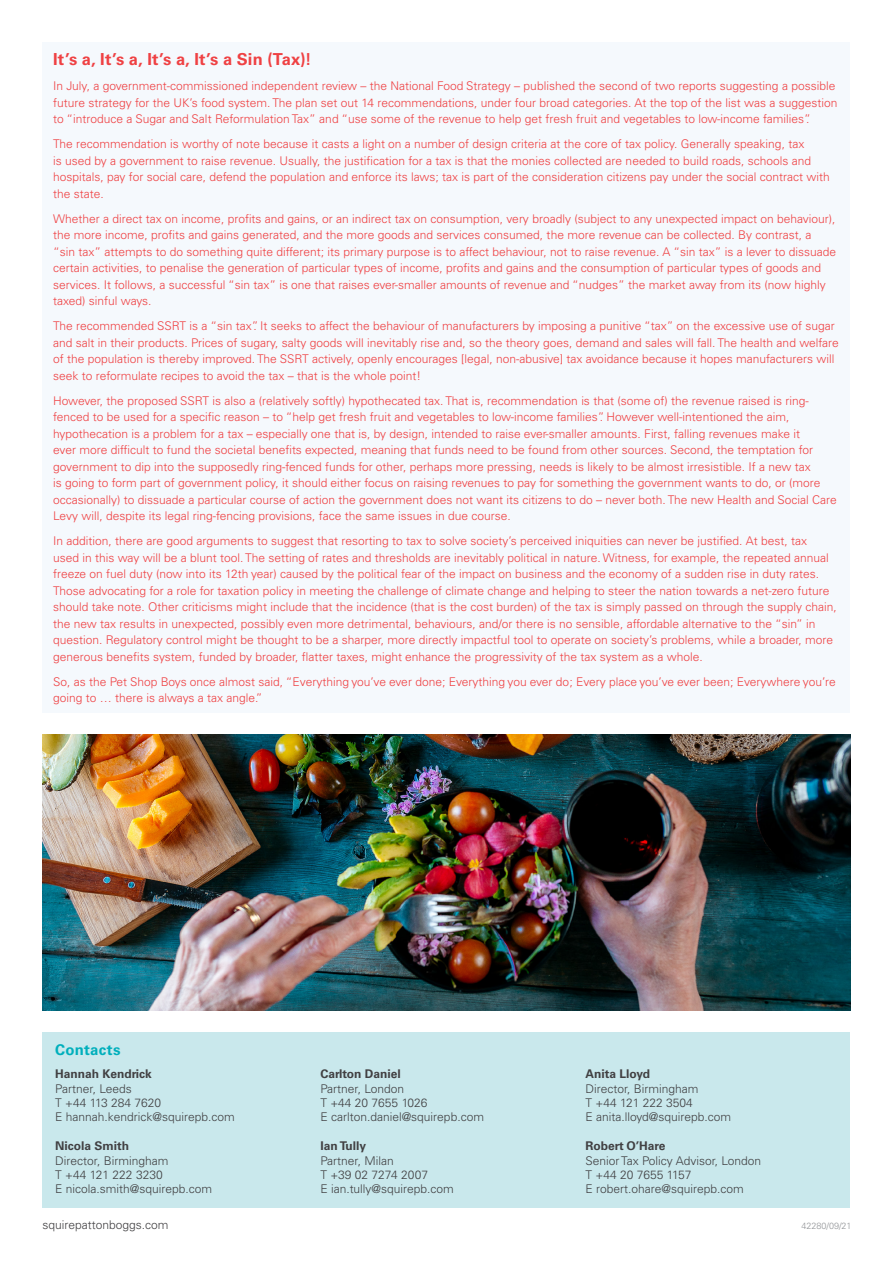
<style>
.page{position:relative;width:893px;height:1263px;background:#fff}
.page>*{position:absolute;margin:0;border:0;box-sizing:border-box;transform-origin:0 0}
.t1{font:700 16.5px "Univers LTCYR 65";letter-spacing:.015em;color:#ef4143}
.t2{font:700 15px "Univers LTCYR 65";letter-spacing:.015em;color:#00afbc}
.t3{font:300 12px/16.5px "Univers LTCYR 45";color:#ef4143}
.t4{font:300 12px/14.4px "Univers LTCYR 45";color:#414042}
.t5{font:700 12px "Univers LTCYR 65";color:#414042}
.t6{font:300 9px "Univers LTCYR 45";color:#939598}
</style>
<div class="page">
<div style="left:43px;top:1032px;width:807px;height:175px;background:#c9e8ec"></div>
<div style="left:43px;top:43px;width:807px;height:670px;background:#f5f9fd"></div>
<img style="left:43px;top:735px;width:807px;height:275px">
<h1 class="t1" style="left:53px;top:48px;width:260px">It’s a, It’s a, It’s a, It’s a Sin (Tax)!</h1>
<p class="t3" style="left:53px;top:77px;width:786px">In July, a government-commissioned independent review – the National Food Strategy – published the second of two reports suggesting a possible future strategy for the UK’s food system. The plan set out 14 recommendations, under four broad categories. At the top of the list was a suggestion to “introduce a Sugar and Salt Reformulation Tax” and “use some of the revenue to help get fresh fruit and vegetables to low-income families”.</p>
<p class="t3" style="left:53px;top:135px;width:778px">The recommendation is worthy of note because it casts a light on a number of design criteria at the core of tax policy. Generally speaking, tax<br>is used by a government to raise revenue. Usually, the justification for a tax is that the monies collected are needed to build roads, schools and hospitals, pay for social care, defend the population and enforce its laws; tax is part of the consideration citizens pay under the social contract with the state.</p>
<p class="t3" style="left:53px;top:210px;width:785px">Whether a direct tax on income, profits and gains, or an indirect tax on consumption, very broadly (subject to any unexpected impact on behaviour), the more income, profits and gains generated, and the more goods and services consumed, the more revenue can be collected. By contrast, a “sin tax” attempts to do something quite different; its primary purpose is to affect behaviour, not to raise revenue. A “sin tax” is a lever to dissuade certain activities, to penalise the generation of particular types of income, profits and gains and the consumption of particular types of goods and services. It follows, a successful “sin tax” is one that raises ever-smaller amounts of revenue and “nudges” the market away from its (now highly taxed) sinful ways.</p>
<p class="t3" style="left:53px;top:317px;width:787px">The recommended SSRT is a “sin tax”. It seeks to affect the behaviour of manufacturers by imposing a punitive “tax” on the excessive use of sugar and salt in their products. Prices of sugary, salty goods will inevitably rise and, so the theory goes, demand and sales will fall. The health and welfare of the population is thereby improved. The SSRT actively, openly encourages [legal, non-abusive] tax avoidance because it hopes manufacturers will seek to reformulate recipes to avoid the tax – that is the whole point!</p>
<p class="t3" style="left:53px;top:392px;width:785px">However, the proposed SSRT is also a (relatively softly) hypothecated tax. That is, recommendation is that (some of) the revenue raised is ring&shy;fenced to be used for a specific reason – to “help get fresh fruit and vegetables to low-income families”. However well-intentioned the aim, hypothecation is a problem for a tax – especially one that is, by design, intended to raise ever-smaller amounts. First, falling revenues make it<br>ever more difficult to fund the societal benefits expected, meaning that funds need to be found from other sources. Second, the temptation for government to dip into the supposedly ring-fenced funds for other, perhaps more pressing, needs is likely to be almost irresistible. If a new tax<br>is going to form part of government policy, it should either focus on raising revenues to pay for something the government wants to do, or (more occasionally) to dissuade a particular course of action the government does not want its citizens to do – never both. The new Health and Social Care Levy will, despite its legal ring-fencing provisions, face the same issues in due course.</p>
<p class="t3" style="left:53px;top:532px;width:785px">In addition, there are good arguments to suggest that resorting to tax to solve society’s perceived iniquities can never be justified. At best, tax<br>used in this way will be a blunt tool. The setting of rates and thresholds are inevitably political in nature. Witness, for example, the repeated annual freeze on fuel duty (now into its 12th year) caused by the political fear of the impact on business and the economy of a sudden rise in duty rates.<br>Those advocating for a role for taxation policy in meeting the challenge of climate change and helping to steer the nation towards a net-zero future should take note. Other criticisms might include that the incidence (that is the cost burden) of the tax is simply passed on through the supply chain, the new tax results in unexpected, possibly even more detrimental, behaviours, and/or there is no sensible, affordable alternative to the “sin” in question. Regulatory control might be thought to be a sharper, more directly impactful tool to operate on society’s problems, while a broader, more generous benefits system, funded by broader, flatter taxes, might enhance the progressivity of the tax system as a whole.</p>
<p class="t3" style="left:53px;top:673px;width:784px">So, as the Pet Shop Boys once almost said, “Everything you’ve ever done; Everything you ever do; Every place you’ve ever been; Everywhere you’re going to … there is always a tax angle.”</p>
<p class="t2" style="left:55px;top:1039px;width:67px">Contacts</p>
<p class="t5" style="left:55px;top:1065px;width:98px">Hannah Kendrick</p>
<p class="t4" style="left:55px;top:1081px;width:181px">Partner, Leeds<br>T +44 113 284 7620<br>E hannah.kendrick@squirepb.com</p>
<p class="t5" style="left:55px;top:1137px;width:76px">Nicola Smith</p>
<p class="t4" style="left:55px;top:1153px;width:158px">Director, Birmingham<br>T +44 121 222 3230<br>E nicola.smith@squirepb.com</p>
<p class="t5" style="left:320px;top:1065px;width:82px">Carlton Daniel</p>
<p class="t4" style="left:320px;top:1081px;width:165px">Partner, London<br>T +44 20 7655 1026<br>E carlton.daniel@squirepb.com</p>
<p class="t5" style="left:320px;top:1137px;width:47px">Ian Tully</p>
<p class="t4" style="left:320px;top:1153px;width:135px">Partner, Milan<br>T +39 02 7274 2007<br>E ian.tully@squirepb.com</p>
<p class="t5" style="left:585px;top:1065px;width:66px">Anita Lloyd</p>
<p class="t4" style="left:585px;top:1081px;width:147px">Director, Birmingham<br>T +44 121 222 3504<br>E anita.lloyd@squirepb.com</p>
<p class="t5" style="left:585px;top:1137px;width:82px">Robert O’Hare</p>
<p class="t4" style="left:585px;top:1153px;width:177px">Senior Tax Policy Advisor, London<br>T +44 20 7655 1157<br>E robert.ohare@squirepb.com</p>
<p class="t4" style="left:43px;top:1217px;width:128px">squirepattonboggs.com</p>
<p class="t6" style="left:801px;top:1220px;width:52px">42280/09/21</p>
</div>
